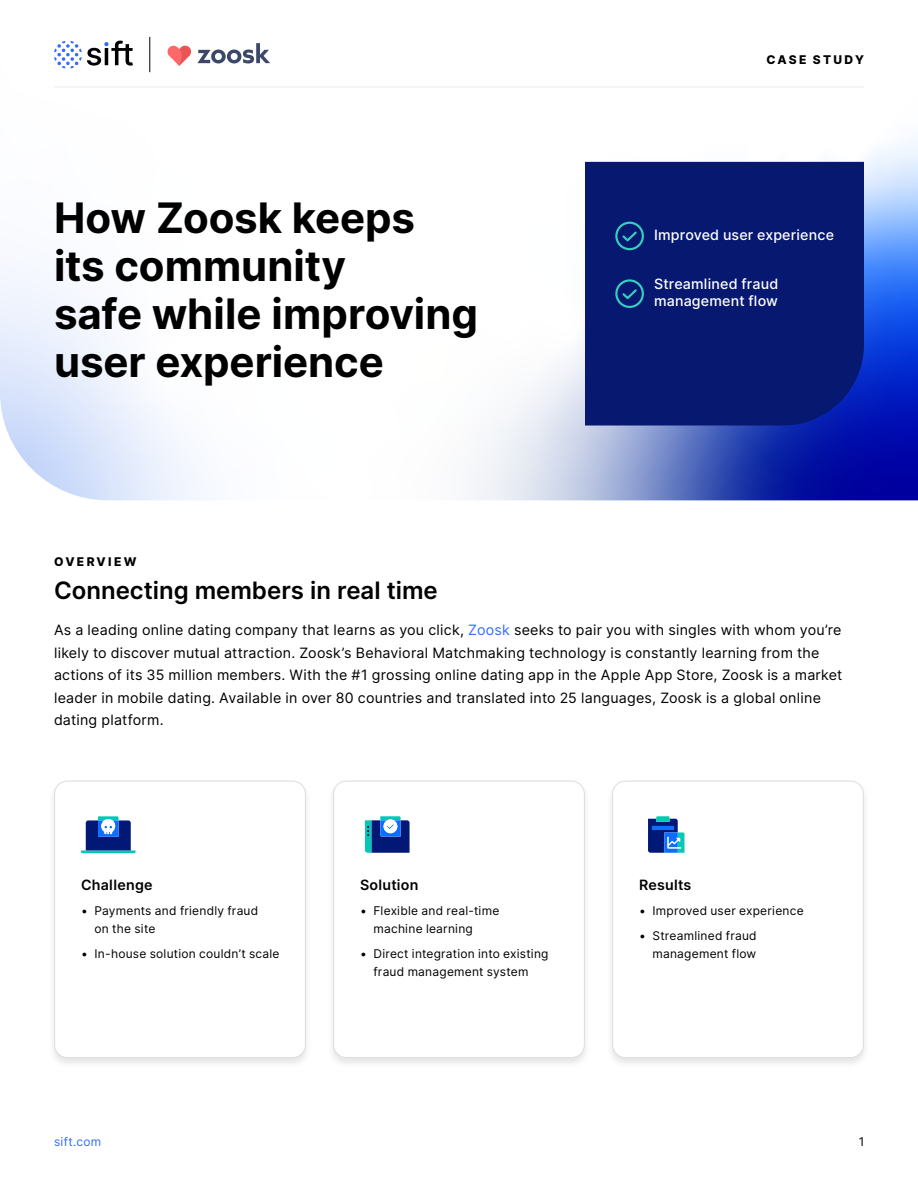
<style>
.page{position:relative;width:918px;height:1188px;background:#fff}
.page>*{position:absolute;margin:0;border:0;box-sizing:border-box;transform-origin:0 0}
.t1{font:700 42px/48px "Inter";letter-spacing:-.005em;color:#000}
.t2{font:600 24px "Inter";color:#000}
.t3{font:14.25px/22.5px "Inter";letter-spacing:.015em;color:#000}
.t4{font:500 14.25px/17.1px "Inter";letter-spacing:.015em;color:#fff}
.t5{font:600 14.25px "Inter";letter-spacing:.02em;color:#000}
.t6{font:12px/18px "Inter";letter-spacing:.02em;color:#000}
.t7{font:800 12px "Inter";letter-spacing:.185em;color:#000}
.t8{font:12px "Inter";letter-spacing:.025em;color:#316cff}
.s1{color:#316cff}
</style>
<div class="page">
<svg style="left:0;top:36px;width:918px;height:464px"></svg>
<svg style="left:54px;top:41px;width:79px;height:27px"></svg>
<svg style="left:167px;top:43px;width:103px;height:23px"></svg>
<hr style="left:54px;top:87px;width:810px;height:1px;background:#ebebeb">
<hr style="left:149px;top:37px;width:1px;height:35px;background:#000">
<div style="left:585px;top:162px;width:279px;height:264px;background:#071871"></div>
<svg style="left:620px;top:230px;width:19px;height:13px"></svg>
<div style="left:615px;top:222px;width:29px;height:28px;border:2px solid #36ccbe;border-radius:50%"></div>
<svg style="left:620px;top:287px;width:19px;height:14px"></svg>
<div style="left:615px;top:279px;width:29px;height:29px;border:2px solid #36ccbe;border-radius:50%"></div>
<div style="left:48px;top:779px;width:264px;height:289px;background:#000;opacity:.1"></div>
<div style="left:55px;top:781px;width:250px;height:277px;background:#fff;border-radius:13px"></div>
<div style="left:54px;top:781px;width:252px;height:277px;border:1px solid #e0e0e0;border-radius:13px"></div>
<svg style="left:81px;top:816px;width:55px;height:37px"></svg>
<div style="left:327px;top:779px;width:264px;height:289px;background:#000;opacity:.1"></div>
<div style="left:334px;top:781px;width:250px;height:277px;background:#fff;border-radius:13px"></div>
<div style="left:333px;top:781px;width:252px;height:277px;border:1px solid #e0e0e0;border-radius:13px"></div>
<svg style="left:365px;top:816px;width:45px;height:37px;background:#3269a9"></svg>
<div style="left:606px;top:779px;width:264px;height:289px;background:#000;opacity:.1"></div>
<div style="left:613px;top:781px;width:250px;height:277px;background:#fff;border-radius:13px"></div>
<div style="left:612px;top:781px;width:252px;height:277px;border:1px solid #e0e0e0;border-radius:13px"></div>
<svg style="left:648px;top:816px;width:36px;height:37px"></svg>
<h1 class="t1" style="left:54px;top:192px;width:426px">How Zoosk keeps<br>its community<br>safe while improving user experience</h1>
<p class="t7" style="left:767px;top:50px;width:99px">CASE STUDY</p>
<p class="t4" style="left:654px;top:226px;width:182px">Improved user experience</p>
<p class="t4" style="left:654px;top:275px;width:126px">Streamlined fraud management flow</p>
<p class="t7" style="left:54px;top:553px;width:84px">OVERVIEW</p>
<h2 class="t2" style="left:54px;top:572px;width:385px">Connecting members in real time</h2>
<p class="t3" style="left:54px;top:618px;width:790px">As a leading online dating company that learns as you click, <span class="s1">Zoosk</span> seeks to pair you with singles with whom you’re likely to discover mutual attraction. Zoosk’s Behavioral Matchmaking technology is constantly learning from the actions of its 35 million members. With the #1 grossing online dating app in the Apple App Store, Zoosk is a market leader in mobile dating. Available in over 80 countries and translated into 25 languages, Zoosk is a global online dating platform.</p>
<p class="t5" style="left:81px;top:875px;width:73px">Challenge</p>
<p class="t6" style="left:94px;top:901px;width:165px;text-indent:-14px">• Payments and friendly fraud on the site</p>
<p class="t6" style="left:81px;top:945px;width:200px">• In-house solution couldn’t scale</p>
<p class="t5" style="left:360px;top:875px;width:60px">Solution</p>
<p class="t6" style="left:374px;top:901px;width:127px;text-indent:-14px">• Flexible and real-time machine learning</p>
<p class="t6" style="left:360px;top:945px;width:190px;text-align:center">• Direct integration into existing fraud management system</p>
<p class="t5" style="left:639px;top:875px;width:54px">Results</p>
<p class="t6" style="left:639px;top:901px;width:166px">• Improved user experience</p>
<p class="t6" style="left:639px;top:927px;width:119px;text-align:right">• Streamlined fraud management flow</p>
<p class="t8" style="left:54px;top:1133px;width:49px">sift.com</p>
<p class="t6" style="left:859px;top:1132px;width:7px">1</p>
</div>
